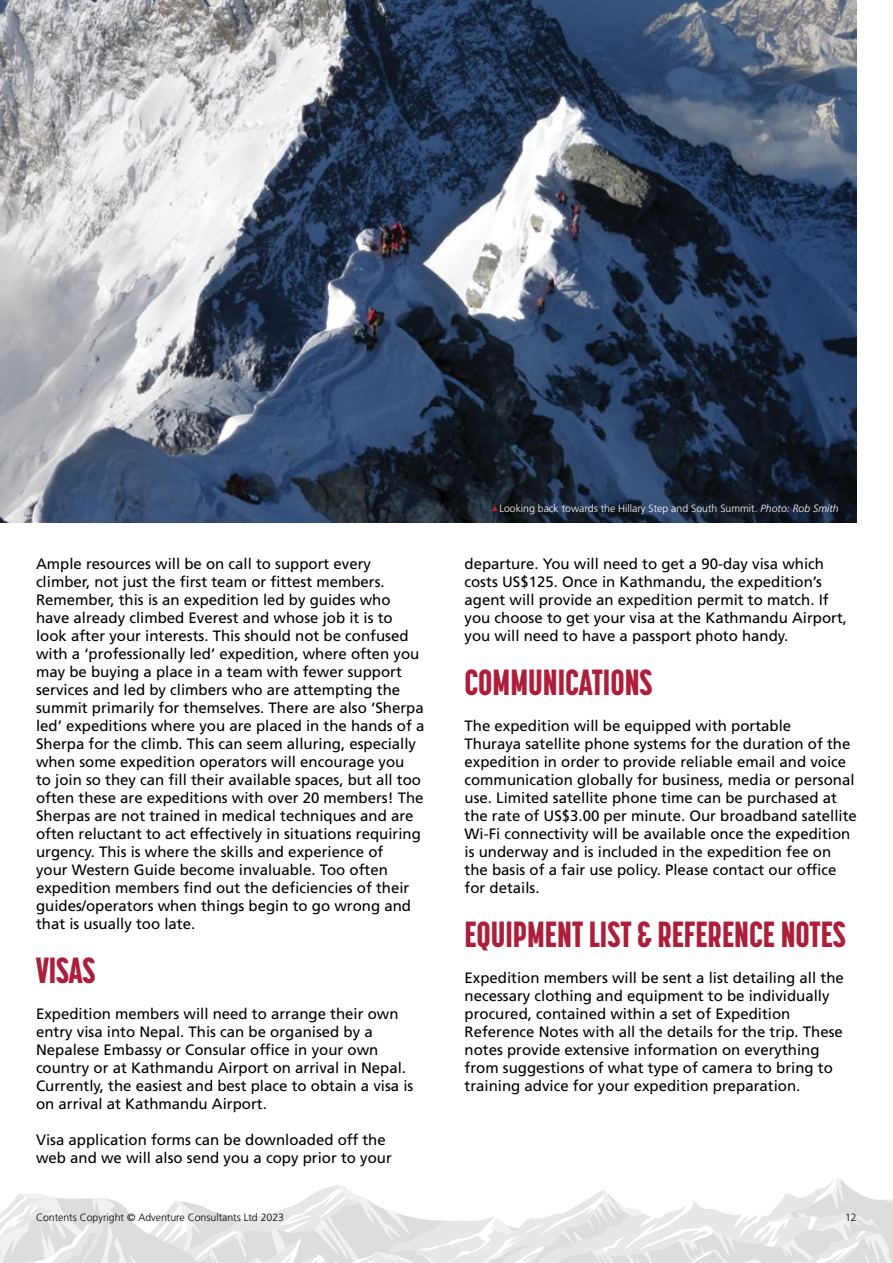
<style>
.page{position:relative;width:893px;height:1263px;background:#fff}
.page>*{position:absolute;margin:0;border:0;box-sizing:border-box;transform-origin:0 0}
.t1{font:800 36px "Korolev Compressed";color:#ad1e3b}
.t2{font:15px/18px "Frutiger LT Std";color:#000}
.t3{font:300 10.5px "Frutiger LT Std";color:#fff}
.t4{font:300 10.5px "Frutiger LT Std";color:#000}
.s1{font-style:italic}
</style>
<div class="page">
<svg style="left:0;top:1178px;width:893px;height:85px"></svg>
<img style="left:0;top:0;width:857px;height:522px">
<svg style="left:491px;top:505px;width:7px;height:6px"></svg>
<p class="t2" style="left:36px;top:555px;width:390px">Ample resources will be on call to support every climber, not just the first team or fittest members.<br>Remember, this is an expedition led by guides who have already climbed Everest and whose job it is to look after your interests. This should not be confused with a ‘professionally led’ expedition, where often you may be buying a place in a team with fewer support services and led by climbers who are attempting the summit primarily for themselves. There are also ‘Sherpa led’ expeditions where you are placed in the hands of a Sherpa for the climb. This can seem alluring, especially when some expedition operators will encourage you<br>to join so they can fill their available spaces, but all too often these are expeditions with over 20 members! The Sherpas are not trained in medical techniques and are often reluctant to act effectively in situations requiring urgency. This is where the skills and experience of<br>your Western Guide become invaluable. Too often expedition members find out the deficiencies of their guides/operators when things begin to go wrong and that is usually too late.</p>
<h1 class="t1" style="left:36px;top:950px;width:61px">VISAS</h1>
<p class="t2" style="left:36px;top:1005px;width:379px">Expedition members will need to arrange their own entry visa into Nepal. This can be organised by a Nepalese Embassy or Consular office in your own country or at Kathmandu Airport on arrival in Nepal.<br>Currently, the easiest and best place to obtain a visa is on arrival at Kathmandu Airport.</p>
<p class="t2" style="left:36px;top:1131px;width:357px">Visa application forms can be downloaded off the web and we will also send you a copy prior to your</p>
<p class="t3" style="left:499px;top:503px;width:341px">Looking back towards the Hillary Step and South Summit. <span class="s1">Photo: Rob Smith</span></p>
<p class="t2" style="left:464px;top:555px;width:384px">departure. You will need to get a 90-day visa which costs US$125. Once in Kathmandu, the expedition’s agent will provide an expedition permit to match. If you choose to get your visa at the Kathmandu Airport, you will need to have a passport photo handy.</p>
<h1 class="t1" style="left:464px;top:662px;width:190px">COMMUNICATIONS</h1>
<p class="t2" style="left:464px;top:717px;width:394px">The expedition will be equipped with portable<br>Thuraya satellite phone systems for the duration of the expedition in order to provide reliable email and voice communication globally for business, media or personal use. Limited satellite phone time can be purchased at the rate of US$3.00 per minute. Our broadband satellite Wi-Fi connectivity will be available once the expedition is underway and is included in the expedition fee on the basis of a fair use policy. Please contact our office for details.</p>
<h1 class="t1" style="left:464px;top:914px;width:383px">EQUIPMENT LIST &amp; REFERENCE NOTES</h1>
<p class="t2" style="left:464px;top:969px;width:381px">Expedition members will be sent a list detailing all the necessary clothing and equipment to be individually procured, contained within a set of Expedition Reference Notes with all the details for the trip. These notes provide extensive information on everything from suggestions of what type of camera to bring to training advice for your expedition preparation.</p>
<p class="t4" style="left:36px;top:1211px;width:250px">Contents Copyright © Adventure Consultants Ltd 2023</p>
<p class="t4" style="left:845px;top:1211px;width:13px">12</p>
</div>
